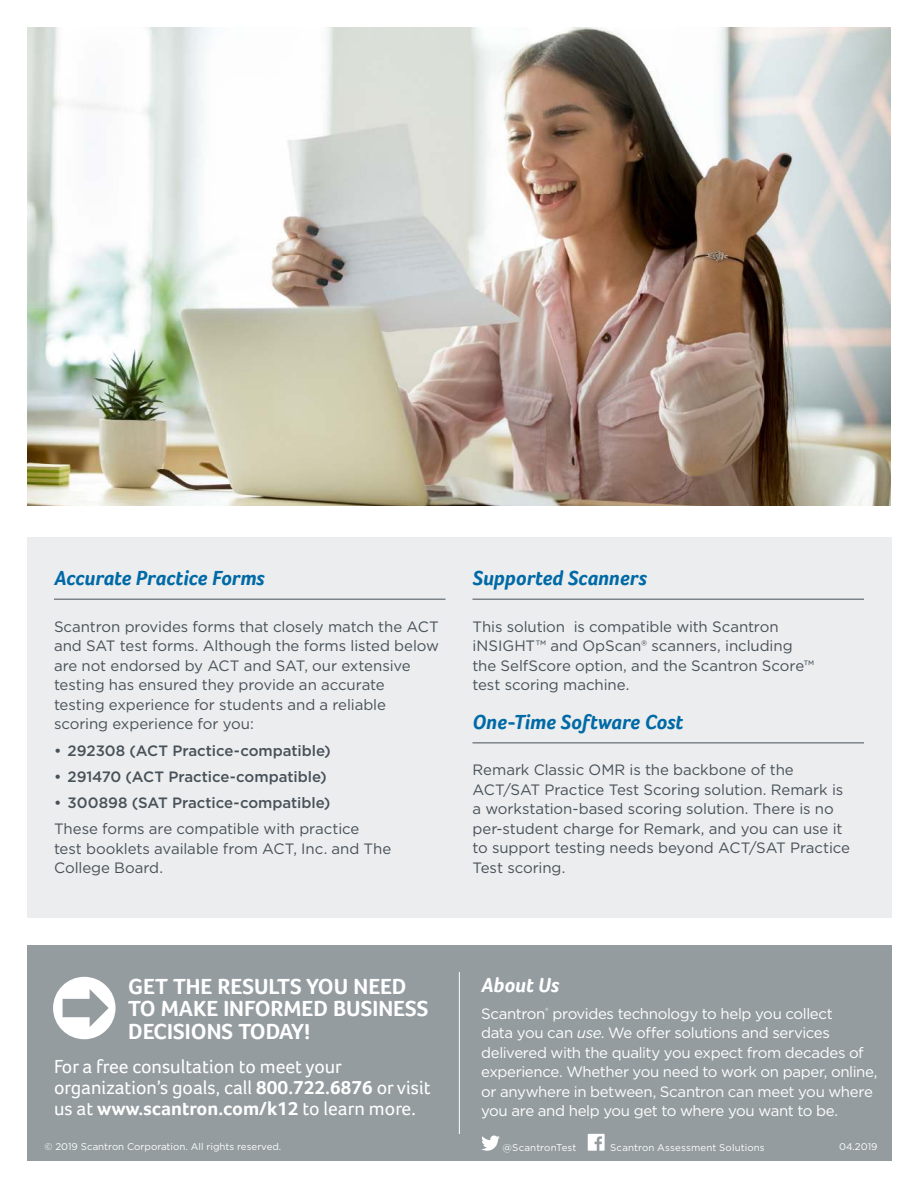
<style>
.page{position:relative;width:918px;height:1188px;background:#fff}
.page>*{position:absolute;margin:0;border:0;box-sizing:border-box;transform-origin:0 0}
.t1{font:700 22.5px/22.5px "Foco";color:#fff}
.t2{font:italic 700 21px "Foco";letter-spacing:-.005em;color:#006aa7}
.t3{font:italic 700 21px "Foco";color:#fff}
.t4{font:19.5px/21px "Foco";color:#fff}
.t5{font:15px/19.5px "Gotham";letter-spacing:-.005em;color:#475159}
.t6{font:15px/19.5px "Gotham";letter-spacing:-.025em;color:#fff}
.t7{font:500 15px "Gotham";letter-spacing:-.005em;color:#475159}
.t8{font:9.75px "Gotham";color:#fff}
.s1{font-weight:700}
.s2{font-style:italic}
</style>
<div class="page">
<div style="left:27px;top:538px;width:864px;height:380px;background:#ecedee"></div>
<img style="left:27px;top:27px;width:864px;height:478px">
<div style="left:27px;top:945px;width:864px;height:216px;background:#949c9f"></div>
<hr style="left:459px;top:972px;width:1px;height:162px;background:#fff">
<svg style="left:53px;top:977px;width:63px;height:62px"></svg>
<svg style="left:481px;top:1135px;width:19px;height:16px"></svg>
<svg style="left:588px;top:1134px;width:17px;height:17px"></svg>
<hr style="left:54px;top:599px;width:392px;height:1px;background:#475159">
<hr style="left:473px;top:599px;width:391px;height:1px;background:#475159">
<hr style="left:473px;top:742px;width:391px;height:1px;background:#475159">
<h2 class="t2" style="left:54px;top:570px;width:212px">Accurate Practice Forms</h2>
<p class="t5" style="left:54px;top:618px;width:387px">Scantron provides forms that closely match the ACT and SAT test forms. Although the forms listed below are not endorsed by ACT and SAT, our extensive testing has ensured they provide an accurate<br>testing experience for students and a reliable scoring experience for you:</p>
<p class="t7" style="left:54px;top:744px;width:278px">• 292308 (ACT Practice-compatible)</p>
<p class="t7" style="left:54px;top:770px;width:274px">• 291470 (ACT Practice-compatible)</p>
<p class="t7" style="left:54px;top:796px;width:278px">• 300898 (SAT Practice-compatible)</p>
<p class="t5" style="left:54px;top:820px;width:339px">These forms are compatible with practice<br>test booklets available from ACT, Inc. and The<br>College Board.</p>
<h2 class="t2" style="left:472px;top:570px;width:176px">Supported Scanners</h2>
<p class="t5" style="left:472px;top:618px;width:343px">This solution is compatible with Scantron iNSIGHT™ and OpScan® scanners, including the SelfScore option, and the Scantron Score™ test scoring machine.</p>
<h2 class="t2" style="left:472px;top:713px;width:213px">One-Time Software Cost</h2>
<p class="t5" style="left:472px;top:761px;width:379px">Remark Classic OMR is the backbone of the ACT/SAT Practice Test Scoring solution. Remark is a workstation-based scoring solution. There is no per-student charge for Remark, and you can use it to support testing needs beyond ACT/SAT Practice Test scoring.</p>
<h1 class="t1" style="left:128px;top:976px;width:302px">GET THE RESULTS YOU NEED<br>TO MAKE INFORMED BUSINESS<br>DECISIONS TODAY!</h1>
<h3 class="t4" style="left:54px;top:1057px;width:378px">For a free consultation to meet your organization’s goals, call <span class="s1">800.722.6876</span> or visit us at <span class="s1">www.scantron.com/k12</span> to learn more.</h3>
<p class="t8" style="left:44px;top:1143px;width:239px">© 2019 Scantron Corporation. All rights reserved.</p>
<h2 class="t3" style="left:481px;top:977px;width:80px">About Us</h2>
<p class="t6" style="left:481px;top:1004px;width:398px">Scantron<sup>®</sup> provides technology to help you collect<br>data you can <span class="s2">use</span>. We offer solutions and services delivered with the quality you expect from decades of experience. Whether you need to work on paper, online, or anywhere in between, Scantron can meet you where you are and help you get to where you want to be.</p>
<p class="t8" style="left:503px;top:1143px;width:75px">@ScantronTest</p>
<p class="t8" style="left:610px;top:1143px;width:156px">Scantron Assessment Solutions</p>
<p class="t8" style="left:839px;top:1143px;width:40px">04.2019</p>
</div>
